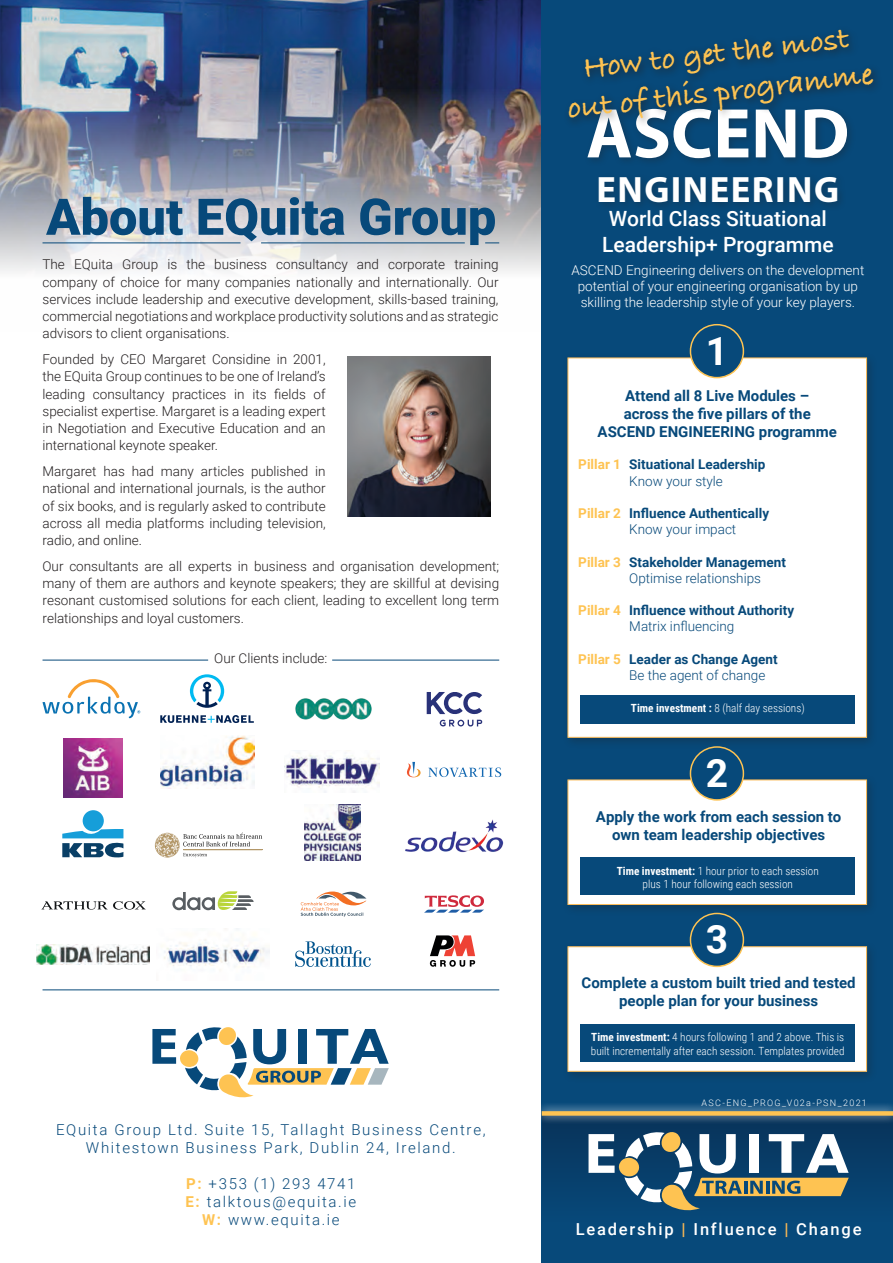
<style>
.page{position:relative;width:893px;height:1263px;background:#fff}
.page>*{position:absolute;margin:0;border:0;box-sizing:border-box;transform-origin:0 0}
.t1{font:700 70.95px "Myriad Pro";color:#fff}
.t2{font:900 50.55px "Roboto";color:#07497a}
.t3{font:700 39px "Roboto";color:#fff}
.t4{font:700 36.75px "Myriad Pro";letter-spacing:.04em;color:#fff}
.t5{font:700 31.95px/38.4px "Bradley Hand ITCTT";color:#fec352;text-align:center}
.t6{font:500 21px/25.2px "Roboto";color:#fff;text-align:center}
.t7{font:500 16.5px "Roboto";letter-spacing:.11em;color:#fff}
.t8{font:700 15px/18px "Roboto";color:#07497a;text-align:center}
.t9{font:300 15px "Roboto";letter-spacing:.11em;color:#07497a}
.t10{font:300 13.5px/17.2px "Roboto";color:#231f20;text-align:justify}
.t11{font:700 13.5px/16.2px "Roboto";color:#07497a}
.t12{font:300 13.5px/16.2px "Roboto";color:#fff;text-align:center}
.t13{font:300 13.5px "Roboto";color:#07497a}
.t14{font:300 11.25px/13.5px "Roboto Condensed";color:#fff}
.t15{font:300 9px "Roboto";letter-spacing:.135em;color:#fff}
.s1{font-weight:700;color:#fec352}
.s2{color:#fec352}
.s3{font-weight:300}
.s4{font-weight:700}
.s5{font-weight:700;color:#f9b855}
</style>
<div class="page">
<img style="left:0;top:0;width:542px;height:331px">
<div style="left:542px;top:0;width:351px;height:1263px;background:#07497a"></div>
<div style="left:562px;top:941px;width:316px;height:142px;background:#231f20;opacity:.3"></div>
<div style="left:568px;top:946px;width:299px;height:125px;background:#fff;border:1px solid #fcbc58"></div>
<div style="left:562px;top:774px;width:316px;height:142px;background:#231f20;opacity:.3"></div>
<div style="left:568px;top:780px;width:299px;height:125px;background:#fff;border:1px solid #fcbc58"></div>
<div style="left:562px;top:352px;width:316px;height:397px;background:#231f20;opacity:.3"></div>
<div style="left:568px;top:358px;width:299px;height:379px;background:#fff"></div>
<svg style="left:542px;top:1125px;width:351px;height:86px;fill:#083c67"></svg>
<svg style="left:152px;top:1027px;width:237px;height:70px"></svg>
<div style="left:690px;top:325px;width:53px;height:53px;background:#07497a;border-radius:50%"></div>
<div style="left:690px;top:324px;width:54px;height:54px;border:2px solid #fec352;border-radius:50%"></div>
<div style="left:690px;top:747px;width:53px;height:53px;background:#07497a;border-radius:50%"></div>
<div style="left:690px;top:746px;width:54px;height:55px;border:2px solid #fec352;border-radius:50%"></div>
<div style="left:690px;top:913px;width:53px;height:53px;background:#07497a;border-radius:50%"></div>
<div style="left:690px;top:913px;width:54px;height:54px;border:2px solid #fec352;border-radius:50%"></div>
<div style="left:581px;top:695px;width:274px;height:29px;background:#07497a"></div>
<div style="left:581px;top:857px;width:274px;height:38px;background:#07497a"></div>
<div style="left:581px;top:1024px;width:274px;height:37px;background:#07497a"></div>
<img style="left:347px;top:356px;width:144px;height:161px">
<hr style="left:43px;top:989px;width:456px;height:1px;background:#07497a">
<hr style="left:332px;top:660px;width:167px;height:1px;background:#07497a">
<hr style="left:43px;top:660px;width:165px;height:1px;background:#07497a">
<div style="left:532px;top:1101px;width:361px;height:24px;background:#fff;opacity:.75"></div>
<div style="left:542px;top:1111px;width:351px;height:5px;background:#fec352"></div>
<hr style="left:261px;top:242px;width:204px;height:1px;background:#07497a">
<svg style="left:485px;top:242px;width:14px;height:1px"></svg>
<hr style="left:43px;top:242px;width:198px;height:1px;background:#07497a">
<svg style="left:427px;top:692px;width:55px;height:35px"></svg>
<img style="left:295px;top:698px;width:77px;height:22px">
<img style="left:405px;top:819px;width:99px;height:33px">
<svg style="left:42px;top:901px;width:104px;height:8px"></svg>
<img style="left:63px;top:738px;width:59px;height:59px">
<div style="left:83px;top:810px;width:21px;height:21px;background:#169ed9;border-radius:50%"></div>
<svg style="left:62px;top:829px;width:61px;height:29px"></svg>
<img style="left:160px;top:735px;width:95px;height:53px">
<svg style="left:155px;top:833px;width:107px;height:24px"></svg>
<img style="left:305px;top:805px;width:56px;height:55px">
<svg style="left:172px;top:891px;width:82px;height:19px"></svg>
<svg style="left:301px;top:891px;width:65px;height:25px"></svg>
<svg style="left:424px;top:895px;width:60px;height:18px"></svg>
<svg style="left:190px;top:674px;width:34px;height:34px"></svg>
<svg style="left:160px;top:715px;width:94px;height:8px"></svg>
<img style="left:285px;top:750px;width:94px;height:42px">
<svg style="left:407px;top:762px;width:94px;height:15px"></svg>
<svg style="left:43px;top:679px;width:97px;height:39px"></svg>
<div style="left:584px;top:104px;width:273px;height:108px;background:#231f20;opacity:.3"></div>
<svg style="left:430px;top:935px;width:45px;height:32px"></svg>
<img style="left:164px;top:939px;width:106px;height:28px">
<img style="left:36px;top:944px;width:114px;height:20px">
<svg style="left:295px;top:941px;width:76px;height:26px"></svg>
<svg style="left:588px;top:1132px;width:261px;height:78px"></svg>
<div style="left:564px;top:26px;width:319px;height:103px;background:#231f20;opacity:.75"></div>
<p class="t2" style="left:46px;top:181px;width:452px">About EQuita Group</p>
<p class="t10" style="left:43px;top:255px;width:458px">The EQuita Group is the business consultancy and corporate training company of choice for many companies nationally and internationally. Our services include leadership and executive development, skills-based training, commercial negotiations and workplace productivity solutions and as strategic advisors to client organisations.</p>
<p class="t10" style="left:43px;top:350px;width:285px">Founded by CEO Margaret Considine in 2001, the EQuita Group continues to be one of Ireland’s leading consultancy practices in its fields of specialist expertise. Margaret is a leading expert in Negotiation and Executive Education and an international keynote speaker.</p>
<p class="t10" style="left:43px;top:462px;width:285px">Margaret has had many articles published in national and international journals, is the author of six books, and is regularly asked to contribute across all media platforms including television, radio, and online.</p>
<p class="t10" style="left:43px;top:557px;width:458px">Our consultants are all experts in business and organisation development; many of them are authors and keynote speakers; they are skillful at devising resonant customised solutions for each client, leading to excellent long term relationships and loyal customers.</p>
<p class="t10" style="left:214px;top:649px;width:115px">Our Clients include:</p>
<p class="t9" style="left:56px;top:1119px;width:431px">EQuita Group Ltd. Suite 15, Tallaght Business Centre,</p>
<p class="t9" style="left:86px;top:1137px;width:371px">Whitestown Business Park, Dublin 24, Ireland.</p>
<p class="t9" style="left:186px;top:1173px;width:171px"><span class="s1">P:</span> +353 (1) 293 4741</p>
<p class="t9" style="left:185px;top:1191px;width:172px"><span class="s1">E:</span> talktous@equita.ie</p>
<p class="t9" style="left:202px;top:1209px;width:139px"><span class="s1">W:</span> www.equita.ie</p>
<p class="t5" style="left:561px;top:49px;width:309px;rotate:-6deg">How to get the most out of this programme</p>
<p class="t1" style="left:586px;top:87px;width:265px">ASCEND</p>
<p class="t4" style="left:596px;top:165px;width:244px">ENGINEERING</p>
<p class="t6" style="left:602px;top:206px;width:233px">World Class Situational<br>Leadership+ Programme</p>
<p class="t12" style="left:571px;top:261px;width:294px">ASCEND Engineering delivers on the development potential of your engineering organisation by up skilling the leadership style of your key players.</p>
<p class="t3" style="left:706px;top:323px;width:24px">1</p>
<p class="t8" style="left:598px;top:386px;width:241px">Attend all 8 Live Modules –<br>across the five pillars of the<br>ASCEND ENGINEERING programme</p>
<p class="t11" style="left:629px;top:456px;width:138px;text-indent:-51px"><span class="s2">Pillar 1</span> Situational Leadership<br><span class="s3">Know your style</span></p>
<p class="t11" style="left:578px;top:504px;width:192px"><span class="s2">Pillar 2</span> Influence Authentically</p>
<p class="t13" style="left:629px;top:520px;width:108px">Know your impact</p>
<p class="t11" style="left:578px;top:553px;width:209px"><span class="s2">Pillar 3</span> Stakeholder Management</p>
<p class="t13" style="left:629px;top:568px;width:133px">Optimise relationships</p>
<p class="t11" style="left:578px;top:602px;width:217px"><span class="s2">Pillar 4</span> Influence without Authority</p>
<p class="t13" style="left:629px;top:617px;width:107px">Matrix influencing</p>
<p class="t11" style="left:578px;top:650px;width:201px"><span class="s2">Pillar 5</span> Leader as Change Agent</p>
<p class="t13" style="left:629px;top:666px;width:138px">Be the agent of change</p>
<p class="t14" style="left:631px;top:701px;width:175px"><span class="s4">Time investment :</span> 8 (half day sessions)</p>
<p class="t3" style="left:706px;top:746px;width:24px">2</p>
<p class="t8" style="left:596px;top:807px;width:247px">Apply the work from each session to own team leadership objectives</p>
<p class="t14" style="left:617px;top:863px;width:204px"><span class="s4">Time investment:</span> 1 hour prior to each session</p>
<p class="t14" style="left:643px;top:877px;width:152px">plus 1 hour following each session</p>
<p class="t3" style="left:706px;top:912px;width:24px">3</p>
<p class="t8" style="left:582px;top:973px;width:276px">Complete a custom built tried and tested people plan for your business</p>
<p class="t14" style="left:591px;top:1030px;width:255px"><span class="s4">Time investment:</span> 4 hours following 1 and 2 above. This is built incrementally after each session. Templates provided</p>
<p class="t15" style="left:702px;top:1096px;width:167px">ASC-ENG_PROG_V02a-PSN_2021</p>
<p class="t7" style="left:576px;top:1217px;width:287px">Leadership <span class="s5">|</span> Influence <span class="s5">|</span> Change</p>
</div>
